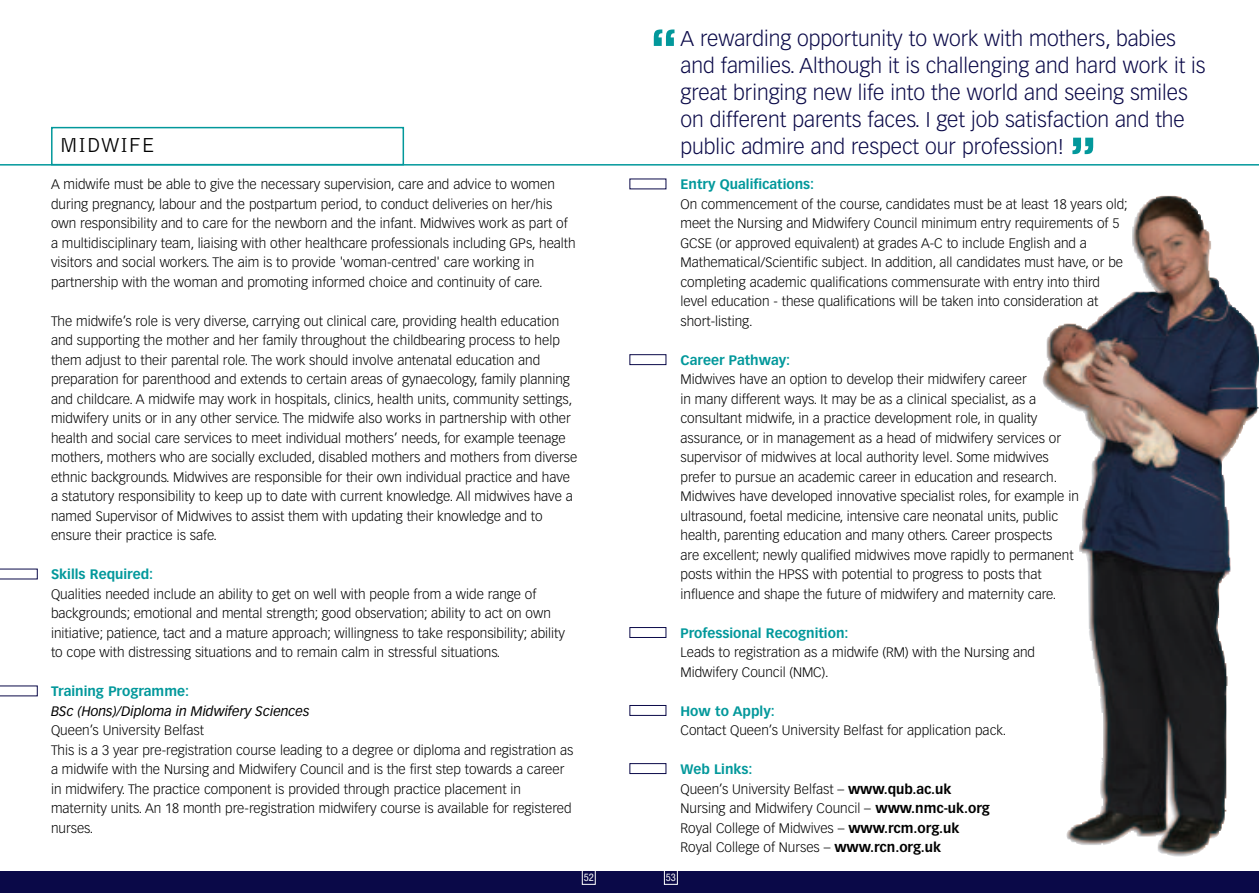
<style>
.page{position:relative;width:1259px;height:893px;background:#fff}
.page>*{position:absolute;margin:0;border:0;box-sizing:border-box;transform-origin:0 0}
.t1{font:600 63px "Eurostile";color:#02989b}
.t2{font:300 21px/27px "Vectora LH";color:#0a0948}
.t3{font:300 21px "Bell Gothic";color:#000}
.t4{font:300 13.5px/19.5px "Vectora LH";color:#000}
.t5{font:700 13.5px "Vectora LH";color:#02989b}
.t6{font:italic 13.5px "Vectora LH";color:#000}
.t7{font:condensed 10.5px "Helvetica Neue";color:#fff}
.s1{font-weight:700;color:#02989b}
.s2{font-weight:700}
</style>
<div class="page">
<div style="left:0;top:871px;width:1259px;height:22px;background:#0a0948"></div>
<div style="left:629px;top:354px;width:37px;height:11px;border:1px solid #0a0948"></div>
<div style="left:629px;top:627px;width:37px;height:11px;border:1px solid #0a0948"></div>
<div style="left:629px;top:705px;width:37px;height:11px;border:1px solid #0a0948"></div>
<div style="left:629px;top:763px;width:37px;height:11px;border:1px solid #0a0948"></div>
<div style="left:664px;top:866px;width:14px;height:19px;border:1px solid #fff"></div>
<hr style="left:0;top:164px;width:1259px;height:2px;background:#02989b">
<div style="left:51px;top:127px;width:353px;height:38px;border:2px solid #02989b"></div>
<div style="left:582px;top:866px;width:13px;height:19px;border:1px solid #fff"></div>
<svg style="left:0;top:569px;width:38px;height:10px"></svg>
<svg style="left:0;top:686px;width:38px;height:10px"></svg>
<img style="left:1066px;top:196px;width:193px;height:661px">
<h2 class="t3" style="left:60px;top:138px;width:97px">MIDWIFE</h2>
<p class="t4" style="left:51px;top:175px;width:526px">A midwife must be able to give the necessary supervision, care and advice to women during pregnancy, labour and the postpartum period, to conduct deliveries on her/his own responsibility and to care for the newborn and the infant. Midwives work as part of a multidisciplinary team, liaising with other healthcare professionals including GPs, health visitors and social workers. The aim is to provide 'woman-centred' care working in partnership with the woman and promoting informed choice and continuity of care.</p>
<p class="t4" style="left:51px;top:312px;width:528px">The midwife’s role is very diverse, carrying out clinical care, providing health education and supporting the mother and her family throughout the childbearing process to help them adjust to their parental role. The work should involve antenatal education and preparation for parenthood and extends to certain areas of gynaecology, family planning and childcare. A midwife may work in hospitals, clinics, health units, community settings, midwifery units or in any other service. The midwife also works in partnership with other health and social care services to meet individual mothers’ needs, for example teenage mothers, mothers who are socially excluded, disabled mothers and mothers from diverse ethnic backgrounds. Midwives are responsible for their own individual practice and have a statutory responsibility to keep up to date with current knowledge. All midwives have a named Supervisor of Midwives to assist them with updating their knowledge and to ensure their practice is safe.</p>
<p class="t5" style="left:51px;top:569px;width:104px">Skills Required:</p>
<p class="t4" style="left:51px;top:585px;width:515px">Qualities needed include an ability to get on well with people from a wide range of backgrounds; emotional and mental strength; good observation; ability to act on own initiative; patience, tact and a mature approach; willingness to take responsibility; ability to cope with distressing situations and to remain calm in stressful situations.</p>
<p class="t5" style="left:51px;top:686px;width:140px">Training Programme:</p>
<p class="t6" style="left:51px;top:705px;width:260px">BSc (Hons)/Diploma in Midwifery Sciences</p>
<p class="t4" style="left:51px;top:721px;width:524px">Queen’s University Belfast<br>This is a 3 year pre-registration course leading to a degree or diploma and registration as a midwife with the Nursing and Midwifery Council and is the first step towards a career in midwifery. The practice component is provided through practice placement in maternity units. An 18 month pre-registration midwifery course is available for registered nurses.</p>
<p class="t7" style="left:584px;top:874px;width:12px">52</p>
<h1 class="t1" style="left:651px;top:30px;width:28px">“</h1>
<p class="t2" style="left:680px;top:27px;width:526px">A rewarding opportunity to work with mothers, babies and families. Although it is challenging and hard work it is great bringing new life into the world and seeing smiles on different parents faces. I get job satisfaction and the public admire and respect our profession!</p>
<h1 class="t1" style="left:1069px;top:138px;width:28px">”</h1>
<p class="t5" style="left:680px;top:179px;width:135px">Entry Qualifications:</p>
<p class="t4" style="left:680px;top:195px;width:449px">On commencement of the course, candidates must be at least 18 years old; meet the Nursing and Midwifery Council minimum entry requirements of 5<br>GCSE (or approved equivalent) at grades A-C to include English and a Mathematical/Scientific subject. In addition, all candidates must have, or be completing academic qualifications commensurate with entry into third level education - these qualifications will be taken into consideration at short-listing.</p>
<p class="t5" style="left:680px;top:354px;width:111px">Career Pathway:</p>
<p class="t4" style="left:680px;top:370px;width:400px">Midwives have an option to develop their midwifery career<br>in many different ways. It may be as a clinical specialist, as a consultant midwife, in a practice development role, in quality assurance, or in management as a head of midwifery services or supervisor of midwives at local authority level. Some midwives prefer to pursue an academic career in education and research.<br>Midwives have developed innovative specialist roles, for example in ultrasound, foetal medicine, intensive care neonatal units, public health, parenting education and many others. Career prospects<br>are excellent; newly qualified midwives move rapidly to permanent posts within the HPSS with potential to progress to posts that influence and shape the future of midwifery and maternity care.</p>
<p class="t5" style="left:680px;top:627px;width:169px">Professional Recognition:</p>
<p class="t4" style="left:680px;top:643px;width:356px">Leads to registration as a midwife (RM) with the Nursing and<br>Midwifery Council (NMC).</p>
<p class="t5" style="left:680px;top:705px;width:96px">How to Apply:</p>
<p class="t4" style="left:680px;top:721px;width:327px">Contact Queen’s University Belfast for application pack.</p>
<p class="t4" style="left:680px;top:760px;width:311px"><span class="s1">Web Links:<br></span>Queen’s University Belfast – <span class="s2">www.qub.ac.uk </span>Nursing and Midwifery Council – <span class="s2">www.nmc-uk.org </span>Royal College of Midwives – <span class="s2">www.rcm.org.uk </span>Royal College of Nurses – <span class="s2">www.rcn.org.uk</span></p>
<p class="t7" style="left:666px;top:874px;width:12px">53</p>
</div>
